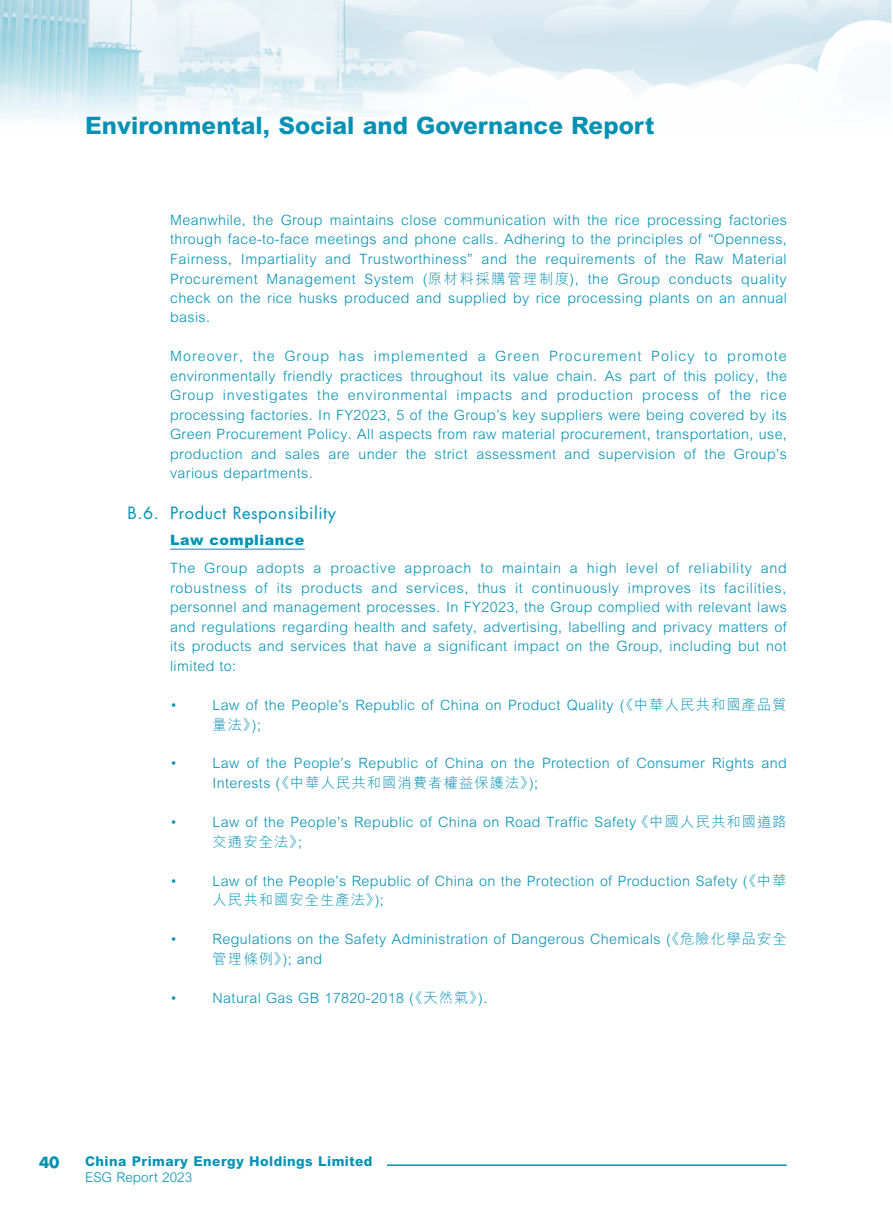
<style>
.page{position:relative;width:893px;height:1212px;background:#fff}
.page>*{position:absolute;margin:0;border:0;box-sizing:border-box;transform-origin:0 0}
.t1{font:800 24px "Arial MT Std";color:#0091b5}
.t2{font:16.5px "Futura Std";letter-spacing:.03em;color:#0091b5}
.t3{font:700 15px "Futura Std";color:#0091b5}
.t4{font:300 14.25px/19.5px "Arial MT Std";letter-spacing:.03em;color:#0091b5;text-align:justify}
.t5{font:300 14.25px "M Hei HK";letter-spacing:.08em;color:#0091b5}
.t6{font:900 14.25px "Arial MT Std";letter-spacing:.035em;color:#0091b5}
.t7{font:800 13.5px "Arial MT Std";letter-spacing:.03em;color:#0091b5}
.t8{font:300 13.5px "Arial MT Std";letter-spacing:.005em;color:#0091b5}
.s1{font-family:"M Hei HK"}
.s2{font-family:"Arial MT Std"}
</style>
<div class="page">
<img style="left:0;top:0;width:892px;height:119px">
<hr style="left:387px;top:1164px;width:400px;height:2px;background:#0091b5">
<hr style="left:170px;top:549px;width:135px;height:1px;background:#0091b5">
<h1 class="t1" style="left:85px;top:111px;width:571px">Environmental, Social and Governance Report</h1>
<p class="t4" style="left:170px;top:210px;width:618px">Meanwhile, the Group maintains close communication with the rice processing factories through face-to-face meetings and phone calls. Adhering to the principles of “Openness, Fairness, Impartiality and Trustworthiness” and the requirements of the Raw Material Procurement Management System (<span class="s1">原材料採購管理制度</span>), the Group conducts quality check on the rice husks produced and supplied by rice processing plants on an annual basis.</p>
<p class="t4" style="left:170px;top:347px;width:618px">Moreover, the Group has implemented a Green Procurement Policy to promote environmentally friendly practices throughout its value chain. As part of this policy, the Group investigates the environmental impacts and production process of the rice processing factories. In FY2023, 5 of the Group’s key suppliers were being covered by its Green Procurement Policy. All aspects from raw material procurement, transportation, use, production and sales are under the strict assessment and supervision of the Group’s various departments.</p>
<p class="t2" style="left:128px;top:502px;width:210px">B.6. Product Responsibility</p>
<p class="t6" style="left:170px;top:531px;width:136px">Law compliance</p>
<p class="t4" style="left:170px;top:559px;width:618px">The Group adopts a proactive approach to maintain a high level of reliability and robustness of its products and services, thus it continuously improves its facilities, personnel and management processes. In FY2023, the Group complied with relevant laws and regulations regarding health and safety, advertising, labelling and privacy matters of its products and services that have a significant impact on the Group, including but not limited to:</p>
<p class="t4" style="left:170px;top:696px;width:9px">•</p>
<p class="t4" style="left:213px;top:696px;width:576px">Law of the People’s Republic of China on Product Quality (<span class="s1">《中華人民共和國產品質</span></p>
<p class="t5" style="left:213px;top:715px;width:50px">量法》<span class="s2">);</span></p>
<p class="t4" style="left:170px;top:754px;width:9px">•</p>
<p class="t4" style="left:213px;top:754px;width:576px">Law of the People’s Republic of China on the Protection of Consumer Rights and</p>
<p class="t5" style="left:213px;top:773px;width:327px"><span class="s2">Interests (</span>《中華人民共和國消費者權益保護法》<span class="s2">);</span></p>
<p class="t4" style="left:170px;top:813px;width:9px">•</p>
<p class="t4" style="left:213px;top:813px;width:576px">Law of the People’s Republic of China on Road Traffic Safety <span class="s1">《中國人民共和國道路</span></p>
<p class="t5" style="left:213px;top:832px;width:92px">交通安全法》<span class="s2">;</span></p>
<p class="t4" style="left:170px;top:871px;width:9px">•</p>
<p class="t4" style="left:213px;top:871px;width:576px">Law of the People’s Republic of China on the Protection of Production Safety (<span class="s1">《中華</span></p>
<p class="t5" style="left:213px;top:890px;width:173px">人民共和國安全生產法》<span class="s2">);</span></p>
<p class="t4" style="left:170px;top:930px;width:9px">•</p>
<p class="t4" style="left:213px;top:930px;width:576px">Regulations on the Safety Administration of Dangerous Chemicals (<span class="s1">《危險化學品安全</span></p>
<p class="t5" style="left:213px;top:949px;width:111px">管理條例》<span class="s2">); and</span></p>
<p class="t4" style="left:170px;top:988px;width:9px">•</p>
<p class="t4" style="left:213px;top:988px;width:276px">Natural Gas GB 17820-2018 (<span class="s1">《天然氣》</span>).</p>
<p class="t3" style="left:39px;top:1152px;width:22px">40</p>
<p class="t7" style="left:85px;top:1153px;width:289px">China Primary Energy Holdings Limited</p>
<p class="t8" style="left:85px;top:1170px;width:109px">ESG Report 2023</p>
</div>
